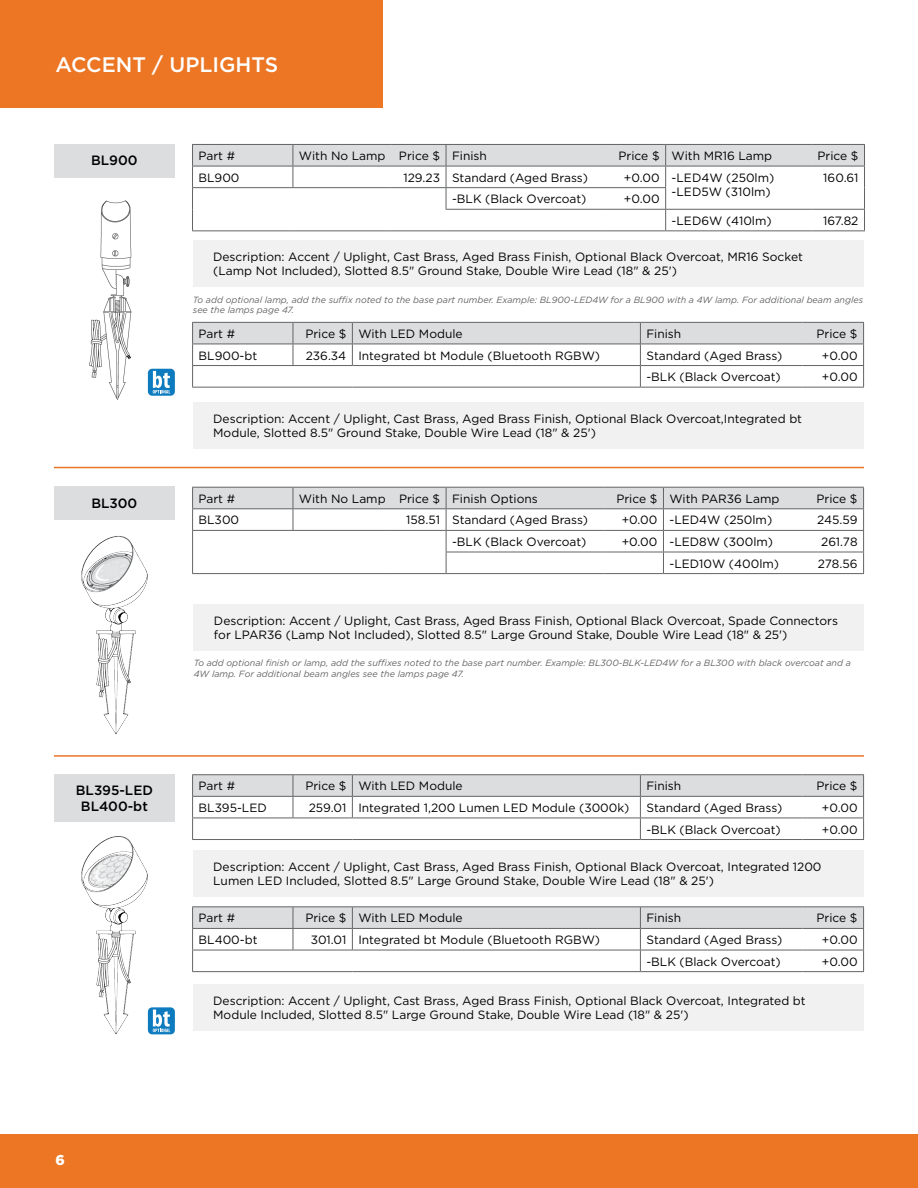
<style>
.page{position:relative;width:918px;height:1188px;background:#fff}
.page>*{position:absolute;margin:0;border:0;box-sizing:border-box;transform-origin:0 0}
.t1{font:500 21px "Gotham";color:#fff}
.t2{font:900 14.25px "Gotham";color:#fff}
.t3{font:500 13.5px/16.2px "Gotham";color:#000;text-align:center}
.t4{font:12px/14.4px "Gotham";color:#000}
.t5{font:italic 9px/10.8px "Gotham";color:#636466}
</style>
<div class="page">
<div style="left:0;top:0;width:383px;height:108px;background:#ec7624"></div>
<div style="left:0;top:1134px;width:918px;height:54px;background:#ec7624"></div>
<img style="left:81px;top:836px;width:75px;height:199px">
<img style="left:81px;top:536px;width:67px;height:199px">
<div style="left:193px;top:850px;width:670px;height:46px;background:#f1f1f2"></div>
<div style="left:193px;top:984px;width:670px;height:47px;background:#f1f1f2"></div>
<div style="left:194px;top:604px;width:670px;height:46px;background:#f1f1f2"></div>
<div style="left:54px;top:774px;width:121px;height:48px;background:#dcddde"></div>
<div style="left:54px;top:487px;width:121px;height:33px;background:#dcddde"></div>
<hr style="left:192px;top:774px;width:101px;height:1px;background:#636466">
<hr style="left:293px;top:774px;width:59px;height:1px;background:#636466">
<hr style="left:352px;top:774px;width:288px;height:1px;background:#636466">
<hr style="left:640px;top:774px;width:162px;height:1px;background:#636466">
<hr style="left:802px;top:774px;width:62px;height:1px;background:#636466">
<hr style="left:192px;top:839px;width:101px;height:1px;background:#636466">
<hr style="left:293px;top:839px;width:59px;height:1px;background:#636466">
<hr style="left:352px;top:839px;width:288px;height:1px;background:#636466">
<hr style="left:640px;top:839px;width:162px;height:1px;background:#636466">
<hr style="left:802px;top:839px;width:62px;height:1px;background:#636466">
<svg style="left:192px;top:775px;width:672px;height:64px"></svg>
<hr style="left:192px;top:906px;width:101px;height:1px;background:#636466">
<hr style="left:293px;top:906px;width:59px;height:1px;background:#636466">
<hr style="left:352px;top:906px;width:288px;height:1px;background:#636466">
<hr style="left:640px;top:906px;width:162px;height:1px;background:#636466">
<hr style="left:802px;top:906px;width:62px;height:1px;background:#636466">
<hr style="left:192px;top:971px;width:101px;height:1px;background:#636466">
<hr style="left:293px;top:971px;width:59px;height:1px;background:#636466">
<hr style="left:352px;top:971px;width:288px;height:1px;background:#636466">
<hr style="left:640px;top:971px;width:162px;height:1px;background:#636466">
<hr style="left:802px;top:971px;width:62px;height:1px;background:#636466">
<svg style="left:192px;top:907px;width:672px;height:64px"></svg>
<svg style="left:192px;top:487px;width:672px;height:86px"></svg>
<hr style="left:192px;top:573px;width:101px;height:1px;background:#636466">
<hr style="left:293px;top:573px;width:99px;height:1px;background:#636466">
<hr style="left:392px;top:573px;width:54px;height:1px;background:#636466">
<hr style="left:446px;top:573px;width:159px;height:1px;background:#636466">
<hr style="left:605px;top:573px;width:58px;height:1px;background:#636466">
<hr style="left:663px;top:573px;width:146px;height:1px;background:#636466">
<hr style="left:809px;top:573px;width:55px;height:1px;background:#636466">
<hr style="left:54px;top:755px;width:810px;height:2px;background:#ec7624">
<div style="left:148px;top:1007px;width:27px;height:27px;background:#0e7bbf;border-radius:4px"></div>
<svg style="left:153px;top:1010px;width:17px;height:22px"></svg>
<img style="left:73px;top:177px;width:83px;height:223px">
<div style="left:54px;top:144px;width:121px;height:33px;background:#dcddde"></div>
<div style="left:193px;top:240px;width:670px;height:46px;background:#f1f1f2"></div>
<svg style="left:192px;top:144px;width:673px;height:86px"></svg>
<hr style="left:192px;top:230px;width:101px;height:1px;background:#636466">
<hr style="left:293px;top:230px;width:99px;height:1px;background:#636466">
<hr style="left:392px;top:230px;width:54px;height:1px;background:#636466">
<hr style="left:446px;top:230px;width:161px;height:1px;background:#636466">
<hr style="left:607px;top:230px;width:59px;height:1px;background:#636466">
<hr style="left:666px;top:230px;width:145px;height:1px;background:#636466">
<hr style="left:811px;top:230px;width:54px;height:1px;background:#636466">
<div style="left:193px;top:402px;width:670px;height:46px;background:#f1f1f2"></div>
<hr style="left:192px;top:387px;width:101px;height:1px;background:#636466">
<hr style="left:293px;top:387px;width:59px;height:1px;background:#636466">
<hr style="left:352px;top:387px;width:288px;height:1px;background:#636466">
<hr style="left:640px;top:387px;width:162px;height:1px;background:#636466">
<hr style="left:802px;top:387px;width:62px;height:1px;background:#636466">
<svg style="left:192px;top:322px;width:672px;height:65px"></svg>
<div style="left:148px;top:369px;width:27px;height:27px;background:#0e7bbf;border-radius:4px"></div>
<svg style="left:153px;top:371px;width:17px;height:23px"></svg>
<hr style="left:54px;top:467px;width:810px;height:1px;background:#ec7624">
<h1 class="t1" style="left:56px;top:51px;width:224px">ACCENT / UPLIGHTS</h1>
<p class="t3" style="left:91px;top:152px;width:48px">BL900</p>
<p class="t3" style="left:91px;top:495px;width:47px">BL300</p>
<p class="t4" style="left:199px;top:148px;width:38px">Part #</p>
<p class="t4" style="left:299px;top:148px;width:190px">With No Lamp Price $ Finish</p>
<p class="t4" style="left:619px;top:148px;width:155px">Price $ With MR16 Lamp</p>
<p class="t4" style="left:817px;top:148px;width:43px">Price $</p>
<p class="t4" style="left:199px;top:170px;width:43px">BL900</p>
<p class="t4" style="left:403px;top:170px;width:186px">129.23 Standard (Aged Brass)</p>
<p class="t4" style="left:624px;top:170px;width:152px;text-align:right">+0.00 -LED4W (250lm) -LED5W (310lm)</p>
<p class="t4" style="left:823px;top:170px;width:37px">160.61</p>
<p class="t4" style="left:452px;top:192px;width:136px">-BLK (Black Overcoat)</p>
<p class="t4" style="left:624px;top:192px;width:37px">+0.00</p>
<p class="t4" style="left:672px;top:213px;width:102px">-LED6W (410lm)</p>
<p class="t4" style="left:823px;top:213px;width:37px">167.82</p>
<p class="t4" style="left:213px;top:249px;width:591px">Description: Accent / Uplight, Cast Brass, Aged Brass Finish, Optional Black Overcoat, MR16 Socket (Lamp Not Included), Slotted 8.5" Ground Stake, Double Wire Lead (18" &amp; 25')</p>
<p class="t5" style="left:193px;top:294px;width:672px">To add optional lamp, add the suffix noted to the base part number. Example: BL900-LED4W for a BL900 with a 4W lamp. For additional beam angles see the lamps page 47.</p>
<p class="t4" style="left:199px;top:326px;width:38px">Part #</p>
<p class="t4" style="left:305px;top:326px;width:159px">Price $ With LED Module</p>
<p class="t4" style="left:646px;top:326px;width:36px">Finish</p>
<p class="t4" style="left:817px;top:326px;width:43px">Price $</p>
<p class="t4" style="left:199px;top:348px;width:60px">BL900-bt</p>
<p class="t4" style="left:306px;top:348px;width:296px">236.34 Integrated bt Module (Bluetooth RGBW)</p>
<p class="t4" style="left:646px;top:348px;width:137px">Standard (Aged Brass)</p>
<p class="t4" style="left:822px;top:348px;width:37px">+0.00</p>
<p class="t4" style="left:646px;top:369px;width:136px">-BLK (Black Overcoat)</p>
<p class="t4" style="left:822px;top:369px;width:37px">+0.00</p>
<p class="t4" style="left:213px;top:411px;width:590px">Description: Accent / Uplight, Cast Brass, Aged Brass Finish, Optional Black Overcoat,Integrated bt<br>Module, Slotted 8.5" Ground Stake, Double Wire Lead (18" &amp; 25')</p>
<p class="t4" style="left:199px;top:491px;width:38px">Part #</p>
<p class="t4" style="left:299px;top:491px;width:240px">With No Lamp Price $ Finish Options</p>
<p class="t4" style="left:616px;top:491px;width:164px">Price $ With PAR36 Lamp</p>
<p class="t4" style="left:817px;top:491px;width:43px">Price $</p>
<p class="t4" style="left:199px;top:513px;width:42px">BL300</p>
<p class="t4" style="left:406px;top:513px;width:183px">158.51 Standard (Aged Brass)</p>
<p class="t4" style="left:622px;top:513px;width:152px">+0.00 -LED4W (250lm)</p>
<p class="t4" style="left:817px;top:513px;width:42px">245.59</p>
<p class="t4" style="left:452px;top:534px;width:136px">-BLK (Black Overcoat)</p>
<p class="t4" style="left:622px;top:534px;width:153px">+0.00 -LED8W (300lm)</p>
<p class="t4" style="left:821px;top:534px;width:38px">261.78</p>
<p class="t4" style="left:669px;top:556px;width:111px">-LED10W (400lm)</p>
<p class="t4" style="left:818px;top:556px;width:41px">278.56</p>
<p class="t4" style="left:214px;top:613px;width:626px">Description: Accent / Uplight, Cast Brass, Aged Brass Finish, Optional Black Overcoat, Spade Connectors for LPAR36 (Lamp Not Included), Slotted 8.5" Large Ground Stake, Double Wire Lead (18" &amp; 25')</p>
<p class="t5" style="left:194px;top:657px;width:659px">To add optional finish or lamp, add the suffixes noted to the base part number. Example: BL300-BLK-LED4W for a BL300 with black overcoat and a<br>4W lamp. For additional beam angles see the lamps page 47.</p>
<p class="t3" style="left:76px;top:782px;width:79px">BL395-LED<br>BL400-bt</p>
<p class="t4" style="left:199px;top:779px;width:38px">Part #</p>
<p class="t4" style="left:305px;top:779px;width:159px">Price $ With LED Module</p>
<p class="t4" style="left:646px;top:779px;width:36px">Finish</p>
<p class="t4" style="left:817px;top:779px;width:43px">Price $</p>
<p class="t4" style="left:199px;top:800px;width:70px">BL395-LED</p>
<p class="t4" style="left:309px;top:800px;width:322px">259.01 Integrated 1,200 Lumen LED Module (3000k)</p>
<p class="t4" style="left:646px;top:800px;width:137px">Standard (Aged Brass)</p>
<p class="t4" style="left:822px;top:800px;width:37px">+0.00</p>
<p class="t4" style="left:646px;top:822px;width:136px">-BLK (Black Overcoat)</p>
<p class="t4" style="left:822px;top:822px;width:37px">+0.00</p>
<p class="t4" style="left:213px;top:859px;width:610px">Description: Accent / Uplight, Cast Brass, Aged Brass Finish, Optional Black Overcoat, Integrated 1200<br>Lumen LED Included, Slotted 8.5" Large Ground Stake, Double Wire Lead (18" &amp; 25')</p>
<p class="t4" style="left:199px;top:911px;width:38px">Part #</p>
<p class="t4" style="left:305px;top:911px;width:159px">Price $ With LED Module</p>
<p class="t4" style="left:646px;top:911px;width:36px">Finish</p>
<p class="t4" style="left:817px;top:911px;width:43px">Price $</p>
<p class="t4" style="left:199px;top:932px;width:61px">BL400-bt</p>
<p class="t4" style="left:311px;top:932px;width:291px">301.01 Integrated bt Module (Bluetooth RGBW)</p>
<p class="t4" style="left:646px;top:932px;width:137px">Standard (Aged Brass)</p>
<p class="t4" style="left:822px;top:932px;width:37px">+0.00</p>
<p class="t4" style="left:646px;top:954px;width:136px">-BLK (Black Overcoat)</p>
<p class="t4" style="left:822px;top:954px;width:37px">+0.00</p>
<p class="t4" style="left:213px;top:993px;width:594px">Description: Accent / Uplight, Cast Brass, Aged Brass Finish, Optional Black Overcoat, Integrated bt<br>Module Included, Slotted 8.5" Large Ground Stake, Double Wire Lead (18" &amp; 25')</p>
<p class="t2" style="left:56px;top:1150px;width:11px">6</p>
</div>
